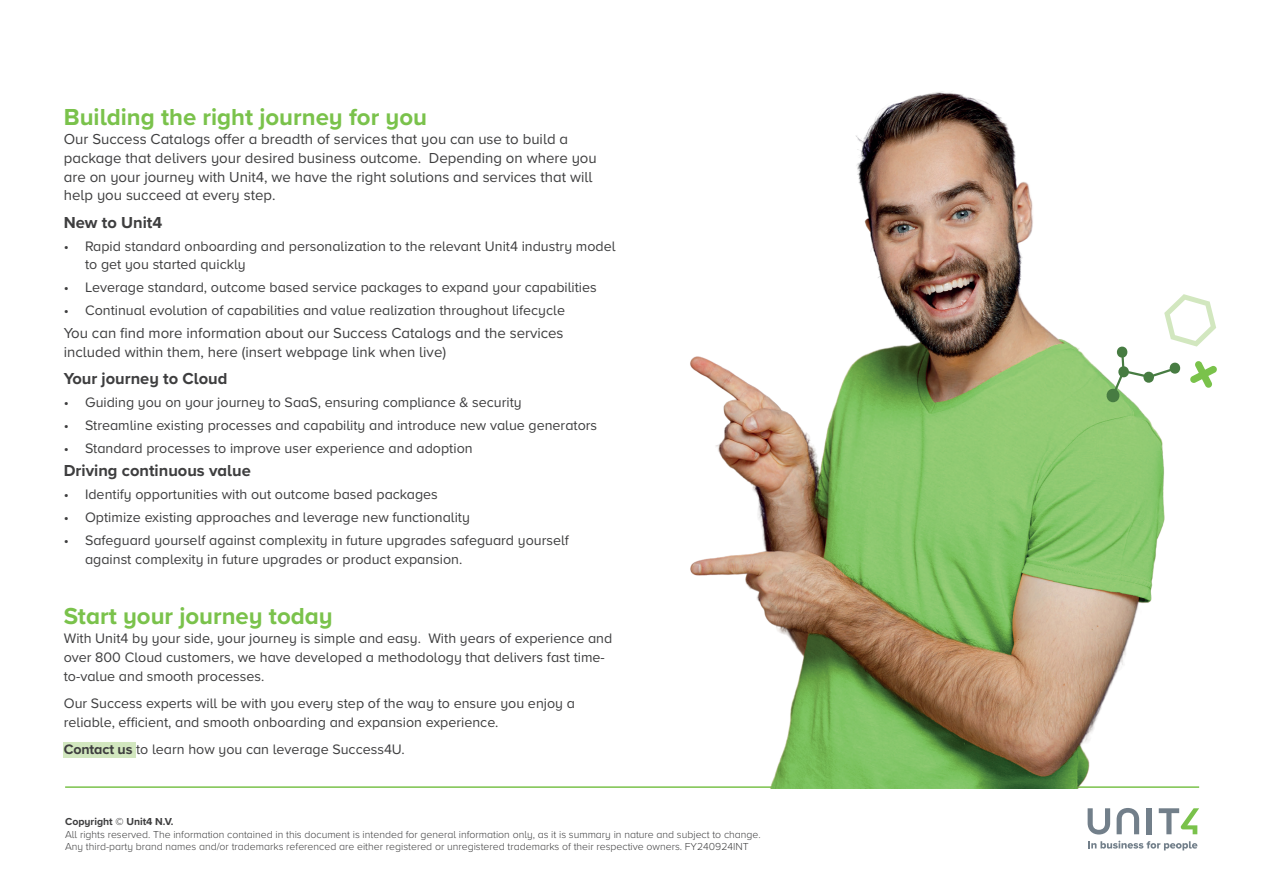
<style>
.page{position:relative;width:1263px;height:893px;background:#fff}
.page>*{position:absolute;margin:0;border:0;box-sizing:border-box;transform-origin:0 0}
.t1{font:700 24px "Proxima Nova A";color:#7ac24b}
.t2{font:700 16.5px "Proxima Nova A";color:#3e3e3f}
.t3{font:15px/18.8px "Proxima Nova A";color:#3e3e3f}
.t4{font:14.25px/18.8px "Proxima Nova A";color:#3e3e3f}
.t5{font:300 10.5px/12.6px "Proxima Nova A";color:#3e3e3f}
.t6{font:700 10.5px "Proxima Nova A";color:#3e3e3f}
.s1{font-weight:700}
</style>
<div class="page">
<svg style="left:1088px;top:841px;width:109px;height:9px"></svg>
<svg style="left:1087px;top:808px;width:23px;height:26px"></svg>
<svg style="left:1116px;top:808px;width:23px;height:26px"></svg>
<div style="left:1147px;top:808px;width:5px;height:26px;background:#727f8a"></div>
<svg style="left:1159px;top:808px;width:40px;height:26px"></svg>
<hr style="left:65px;top:786px;width:1134px;height:2px;background:#7ac24b">
<div style="left:64px;top:742px;width:72px;height:16px;background:#d2e7bf"></div>
<img style="left:675px;top:91px;width:524px;height:697px">
<svg style="left:1106px;top:294px;width:111px;height:109px"></svg>
<h1 class="t1" style="left:64px;top:99px;width:365px">Building the right journey for you</h1>
<p class="t3" style="left:64px;top:129px;width:534px">Our Success Catalogs offer a breadth of services that you can use to build a package that delivers your desired business outcome. Depending on where you are on your journey with Unit4, we have the right solutions and services that will help you succeed at every step.</p>
<p class="t2" style="left:64px;top:210px;width:100px">New to Unit4</p>
<p class="t4" style="left:85px;top:236px;width:532px;text-indent:-21px">• Rapid standard onboarding and personalization to the relevant Unit4 industry model to get you started quickly</p>
<p class="t4" style="left:64px;top:278px;width:534px">• Leverage standard, outcome based service packages to expand your capabilities</p>
<p class="t4" style="left:64px;top:301px;width:503px">• Continual evolution of capabilities and value realization throughout lifecycle</p>
<p class="t3" style="left:64px;top:323px;width:501px">You can find more information about our Success Catalogs and the services included within them, here (insert webpage link when live)</p>
<p class="t2" style="left:64px;top:366px;width:165px">Your journey to Cloud</p>
<p class="t4" style="left:64px;top:393px;width:459px">• Guiding you on your journey to SaaS, ensuring compliance &amp; security</p>
<p class="t4" style="left:64px;top:416px;width:535px">• Streamline existing processes and capability and introduce new value generators</p>
<p class="t4" style="left:64px;top:439px;width:410px">• Standard processes to improve user experience and adoption</p>
<p class="t2" style="left:64px;top:458px;width:188px">Driving continuous value</p>
<p class="t4" style="left:64px;top:485px;width:376px">• Identify opportunities with out outcome based packages</p>
<p class="t4" style="left:64px;top:508px;width:408px">• Optimize existing approaches and leverage new functionality</p>
<p class="t4" style="left:85px;top:531px;width:485px;text-indent:-21px">• Safeguard yourself against complexity in future upgrades safeguard yourself against complexity in future upgrades or product expansion.</p>
<h1 class="t1" style="left:64px;top:598px;width:271px">Start your journey today</h1>
<p class="t4" style="left:64px;top:628px;width:550px">With Unit4 by your side, your journey is simple and easy. With years of experience and over 800 Cloud customers, we have developed a methodology that delivers fast time&shy;to-value and smooth processes.</p>
<p class="t4" style="left:64px;top:693px;width:513px">Our Success experts will be with you every step of the way to ensure you enjoy a reliable, efficient, and smooth onboarding and expansion experience.</p>
<p class="t4" style="left:64px;top:739px;width:342px"><span class="s1">Contact us</span> to learn how you can leverage Success4U.</p>
<p class="t6" style="left:65px;top:814px;width:110px">Copyright © Unit4 N.V.</p>
<p class="t5" style="left:65px;top:827px;width:697px">All rights reserved. The information contained in this document is intended for general information only, as it is summary in nature and subject to change.<br>Any third-party brand names and/or trademarks referenced are either registered or unregistered trademarks of their respective owners. FY240924INT</p>
</div>
